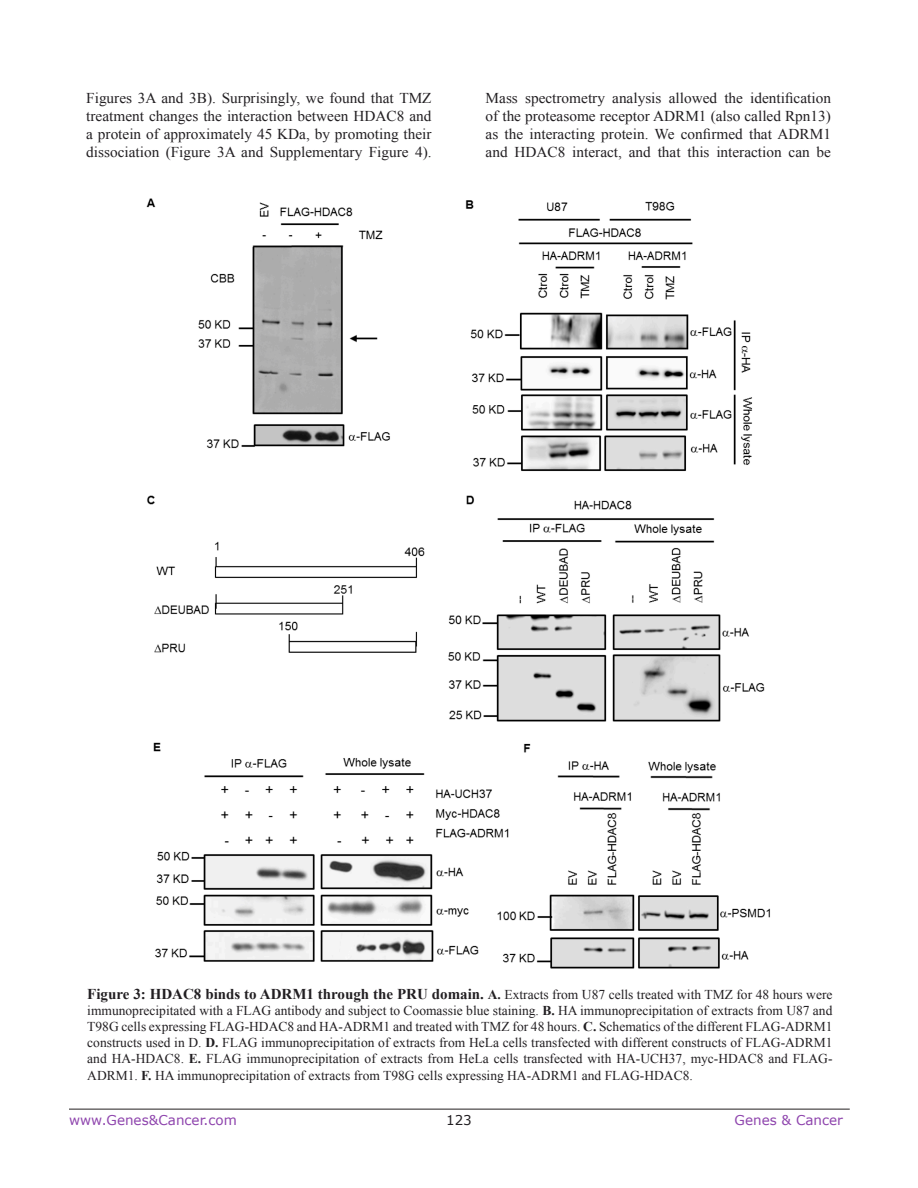
<style>
.page{position:relative;width:918px;height:1188px;background:#fff}
.page>*{position:absolute;margin:0;border:0;box-sizing:border-box;transform-origin:0 0}
.BodyText{font:15px/18px "Times New Roman";color:#221f22;text-align:justify}
.FigureText{font:13.5px/16.2px "Times New Roman";color:#221f22;text-align:justify}
.t1{font:13.5px "Verdana";color:#8e44ad}
.t2{font:13.5px "Verdana";color:#221f22}
.s1{font-weight:700;font-size:15px}
.s2{font-weight:700}
</style>
<div class="page">
<hr style="left:69px;top:1109px;width:781px;height:1px;background:#231f20">
<img style="left:146px;top:198px;width:624px;height:771px">
<p class="BodyText" style="left:86px;top:89px;width:347px">Figures 3A and 3B). Surprisingly, we found that TMZ treatment changes the interaction between HDAC8 and a protein of approximately 45 KDa, by promoting their dissociation (Figure 3A and Supplementary Figure 4).</p>
<p class="BodyText" style="left:486px;top:89px;width:347px">Mass spectrometry analysis allowed the identification of the proteasome receptor ADRM1 (also called Rpn13) as the interacting protein. We confirmed that ADRM1 and HDAC8 interact, and that this interaction can be</p>
<p class="FigureText" style="left:87px;top:986px;width:747px"><span class="s1">Figure 3: HDAC8 binds to ADRM1 through the PRU domain.</span> <span class="s2">A.</span> Extracts from U87 cells treated with TMZ for 48 hours were immunoprecipitated with a FLAG antibody and subject to Coomassie blue staining. <span class="s2">B.</span> HA immunoprecipitation of extracts from U87 and T98G cells expressing FLAG-HDAC8 and HA-ADRM1 and treated with TMZ for 48 hours. <span class="s2">C.</span> Schematics of the different FLAG-ADRM1 constructs used in D. <span class="s2">D.</span> FLAG immunoprecipitation of extracts from HeLa cells transfected with different constructs of FLAG-ADRM1 and HA-HDAC8. <span class="s2">E.</span> FLAG immunoprecipitation of extracts from HeLa cells transfected with HA-UCH37, myc-HDAC8 and FLAG-ADRM1. <span class="s2">F.</span> HA immunoprecipitation of extracts from T98G cells expressing HA-ADRM1 and FLAG-HDAC8.</p>
<p class="t1" style="left:69px;top:1111px;width:169px">www.Genes&amp;Cancer.com</p>
<p class="t2" style="left:446px;top:1111px;width:27px">123</p>
<p class="t1" style="left:735px;top:1111px;width:110px">Genes &amp; Cancer</p>
</div>
